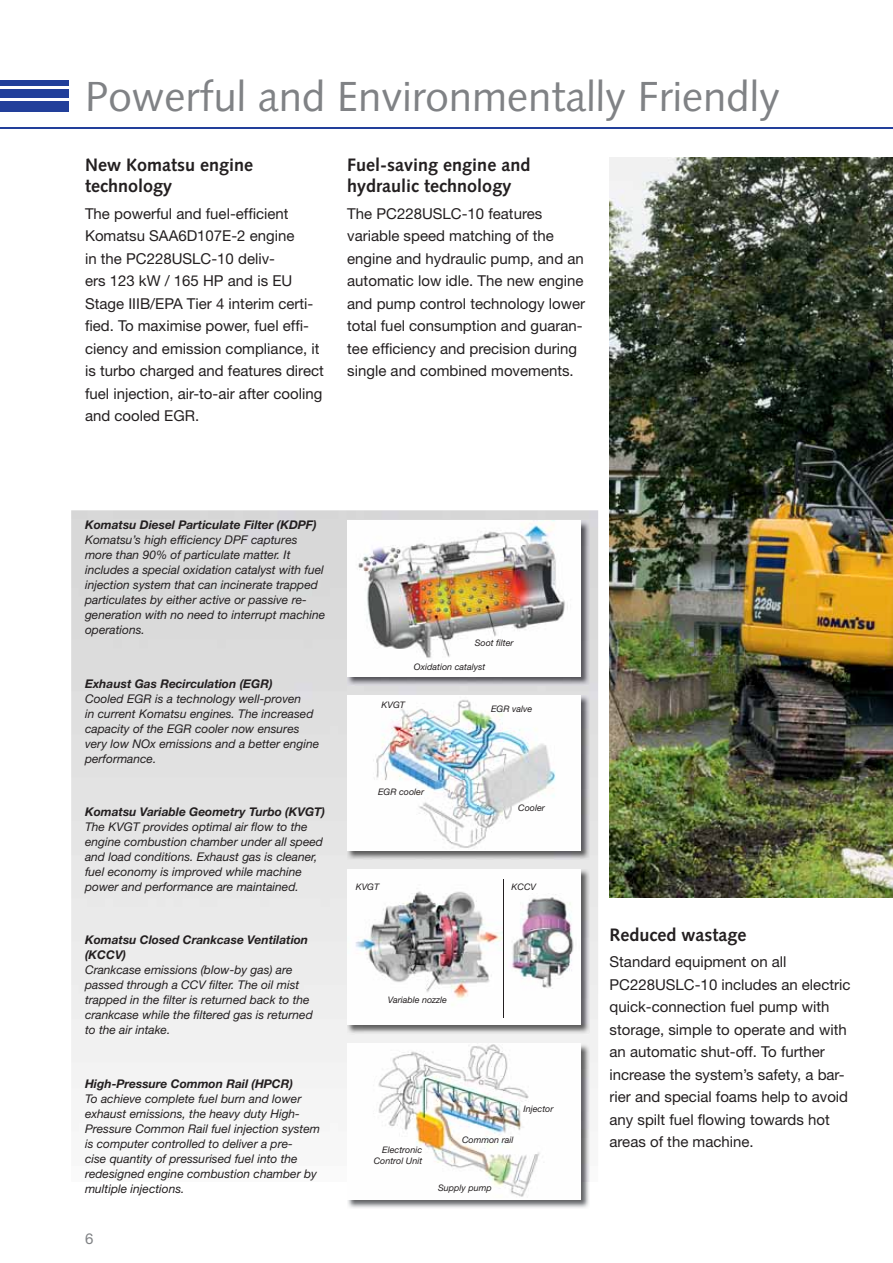
<style>
.page{position:relative;width:893px;height:1263px;background:#fff}
.page>*{position:absolute;margin:0;border:0;box-sizing:border-box;transform-origin:0 0}
.t1{font:42px "Syntax LTCE";color:#808285}
.t2{font:700 18px/21px "Syntax LTCE";color:#231f20}
.t3{font:15px/22.5px "Helvetica Neue LT Pro";color:#231f20}
.t4{font:15px "Helvetica Neue LT Pro";color:#808285}
.t5{font:italic 12px/15px "Helvetica Neue LT Pro";color:#231f20}
.t6{font:italic 700 12px/15px "Helvetica Neue LT Pro";color:#231f20}
.t7{font:italic 9px/10.5px "Helvetica Neue LT Pro";color:#231f20;text-align:right}
</style>
<div class="page">
<img style="left:609px;top:157px;width:284px;height:740px">
<hr style="left:0;top:127px;width:893px;height:1px;background:#223f9a">
<div style="left:0;top:101px;width:68px;height:10px;background:#223f9a"></div>
<div style="left:0;top:89px;width:68px;height:8px;background:#223f9a"></div>
<div style="left:0;top:80px;width:68px;height:5px;background:#223f9a"></div>
<img style="left:348px;top:1044px;width:241px;height:164px">
<img style="left:348px;top:1044px;width:232px;height:155px">
<img style="left:347px;top:521px;width:242px;height:165px">
<img style="left:347px;top:521px;width:233px;height:155px">
<img style="left:347px;top:695px;width:242px;height:165px">
<img style="left:347px;top:695px;width:233px;height:156px">
<img style="left:347px;top:869px;width:242px;height:165px">
<img style="left:347px;top:869px;width:233px;height:156px">
<hr style="left:503px;top:879px;width:1px;height:138px;background:#231f20">
<h1 class="t1" style="left:85px;top:77px;width:697px">Powerful and Environmentally Friendly</h1>
<h2 class="t2" style="left:85px;top:155px;width:170px">New Komatsu engine technology</h2>
<p class="t3" style="left:85px;top:204px;width:240px">The powerful and fuel-efficient<br>Komatsu SAA6D107E-2 engine<br>in the PC228USLC-10 deliv-<br>ers 123 kW / 165 HP and is EU<br>Stage IIIB/EPA Tier 4 interim certi&shy;fied. To maximise power, fuel effi&shy;ciency and emission compliance, it is turbo charged and features direct fuel injection, air-to-air after cooling and cooled EGR.</p>
<h2 class="t2" style="left:347px;top:155px;width:185px">Fuel-saving engine and hydraulic technology</h2>
<p class="t3" style="left:347px;top:204px;width:239px">The PC228USLC-10 features variable speed matching of the engine and hydraulic pump, and an automatic low idle. The new engine and pump control technology lower total fuel consumption and guaran&shy;tee efficiency and precision during single and combined movements.</p>
<p class="t6" style="left:85px;top:519px;width:233px">Komatsu Diesel Particulate Filter (KDPF)</p>
<p class="t5" style="left:85px;top:534px;width:242px">Komatsu’s high efficiency DPF captures more than 90% of particulate matter. It includes a special oxidation catalyst with fuel injection system that can incinerate trapped particulates by either active or passive re&shy;generation with no need to interrupt machine operations.</p>
<p class="t6" style="left:85px;top:677px;width:189px">Exhaust Gas Recirculation (EGR)</p>
<p class="t5" style="left:85px;top:692px;width:236px">Cooled EGR is a technology well-proven<br>in current Komatsu engines. The increased capacity of the EGR cooler now ensures very low NOx emissions and a better engine performance.</p>
<p class="t6" style="left:85px;top:806px;width:241px">Komatsu Variable Geometry Turbo (KVGT)</p>
<p class="t5" style="left:85px;top:821px;width:240px">The KVGT provides optimal air flow to the engine combustion chamber under all speed and load conditions. Exhaust gas is cleaner, fuel economy is improved while machine power and performance are maintained.</p>
<p class="t6" style="left:85px;top:934px;width:225px">Komatsu Closed Crankcase Ventilation (KCCV)</p>
<p class="t5" style="left:85px;top:964px;width:229px">Crankcase emissions (blow-by gas) are passed through a CCV filter. The oil mist trapped in the filter is returned back to the crankcase while the filtered gas is returned to the air intake.</p>
<p class="t6" style="left:85px;top:1077px;width:210px">High-Pressure Common Rail (HPCR)</p>
<p class="t5" style="left:85px;top:1092px;width:237px">To achieve complete fuel burn and lower exhaust emissions, the heavy duty High-Pressure Common Rail fuel injection system is computer controlled to deliver a pre-<br>cise quantity of pressurised fuel into the redesigned engine combustion chamber by multiple injections.</p>
<p class="t4" style="left:85px;top:1233px;width:10px">6</p>
<p class="t7" style="left:475px;top:638px;width:40px">Soot filter</p>
<p class="t7" style="left:414px;top:662px;width:73px">Oxidation catalyst</p>
<p class="t7" style="left:382px;top:700px;width:25px">KVGT</p>
<p class="t7" style="left:491px;top:705px;width:43px">EGR valve</p>
<p class="t7" style="left:378px;top:788px;width:47px">EGR cooler</p>
<p class="t7" style="left:518px;top:803px;width:28px">Cooler</p>
<p class="t7" style="left:356px;top:882px;width:25px">KVGT</p>
<p class="t7" style="left:511px;top:882px;width:26px">KCCV</p>
<p class="t7" style="left:388px;top:995px;width:61px">Variable nozzle</p>
<p class="t7" style="left:374px;top:1146px;width:50px">Electronic<br>Control Unit</p>
<p class="t7" style="left:462px;top:1135px;width:53px">Common rail</p>
<p class="t7" style="left:523px;top:1105px;width:31px">Injector</p>
<p class="t7" style="left:438px;top:1183px;width:55px">Supply pump</p>
<h2 class="t2" style="left:609px;top:925px;width:138px">Reduced wastage</h2>
<p class="t3" style="left:609px;top:953px;width:242px">Standard equipment on all<br>PC228USLC-10 includes an electric quick-connection fuel pump with storage, simple to operate and with an automatic shut-off. To further increase the system’s safety, a bar&shy;rier and special foams help to avoid any spilt fuel flowing towards hot areas of the machine.</p>
</div>
